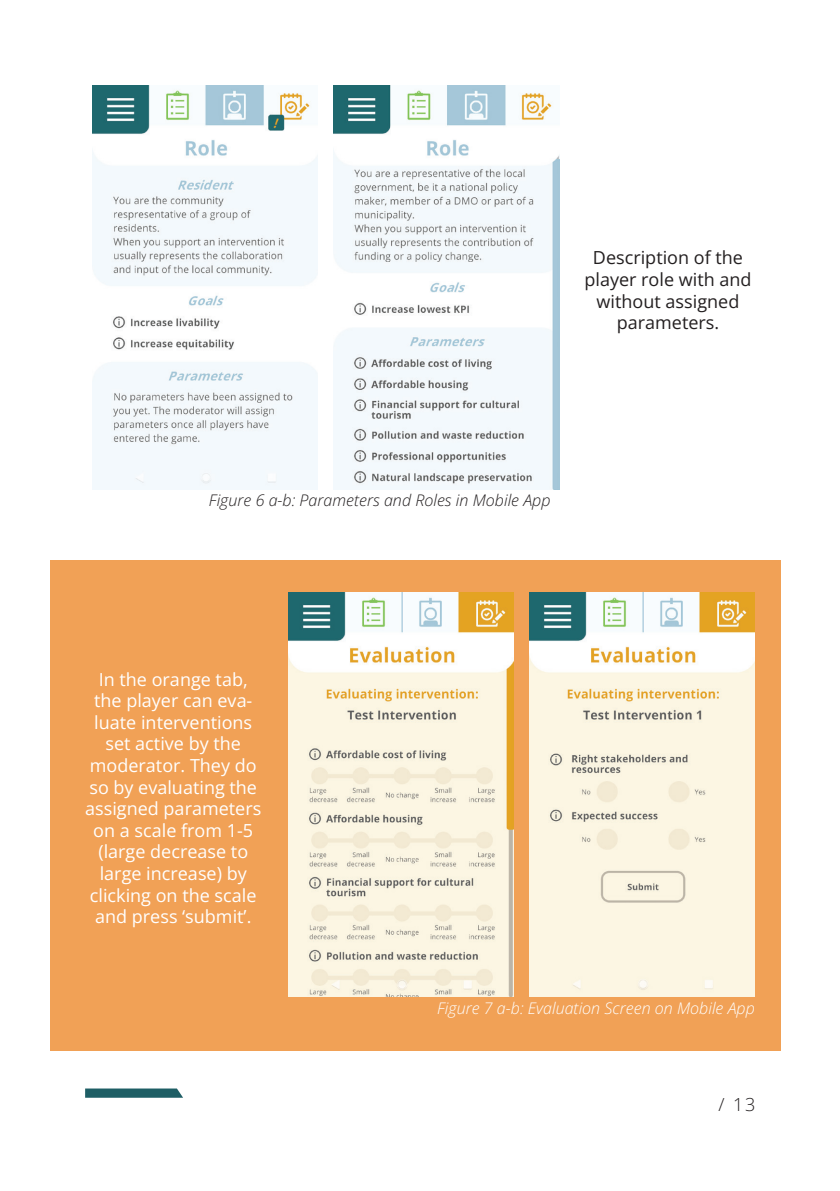
<style>
.page{position:relative;width:840px;height:1191px;background:#fff}
.page>*{position:absolute;margin:0;border:0;box-sizing:border-box;transform-origin:0 0}
.t1{font:18px/21.6px "Open Sans";color:#fff;text-align:center}
.t2{font:18px/21.6px "Open Sans";color:#231f20;text-align:center}
.t3{font:300 18px "Open Sans";color:#231f20}
.t4{font:italic 300 16px "Open Sans";color:#231f20}
.t5{font:italic 300 16px "Open Sans";color:#fff}
</style>
<div class="page">
<div style="left:50px;top:560px;width:730px;height:491px;background:#f1a156"></div>
<svg style="left:85px;top:1088px;width:98px;height:9px"></svg>
<img style="left:92px;top:85px;width:225px;height:404px">
<img style="left:333px;top:85px;width:225px;height:404px">
<img style="left:288px;top:593px;width:225px;height:403px">
<img style="left:529px;top:593px;width:225px;height:403px">
<p class="t2" style="left:584px;top:246px;width:168px">Description of the player role with and without assigned parameters.</p>
<p class="t4" style="left:209px;top:489px;width:343px">Figure 6 a-b: Parameters and Roles in Mobile App</p>
<p class="t1" style="left:85px;top:667px;width:177px">In the orange tab, the player can eva&shy;luate interventions set active by the moderator. They do so by evaluating the assigned parameters on a scale from 1-5 (large decrease to large increase) by clicking on the scale and press ‘submit’.</p>
<p class="t5" style="left:437px;top:996px;width:319px">Figure 7 a-b: Evaluation Screen on Mobile App</p>
<p class="t3" style="left:718px;top:1092px;width:38px">/ 13</p>
</div>
